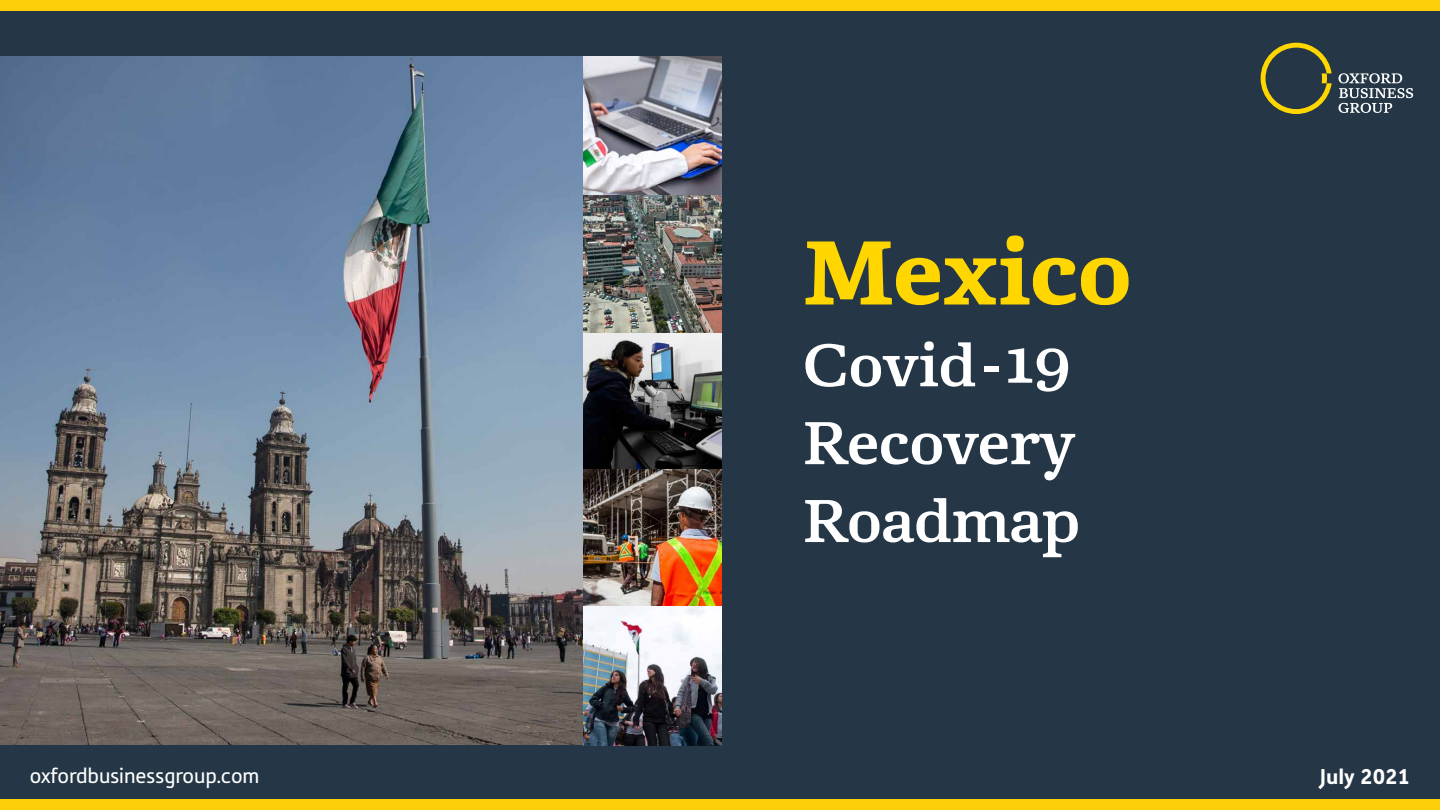
<style>
.page{position:relative;width:1440px;height:810px;background:#fff}
.page>*{position:absolute;margin:0;border:0;box-sizing:border-box;transform-origin:0 0}
.t1{font:700 90px "Kunstuff";letter-spacing:-.005em;color:#ffd600}
.t2{font:500 60px "Kunstuff";letter-spacing:-.01em;color:#fff}
.t3{font:22.5px "Tabula ITC Std";color:#fff}
.t4{font:900 22.5px "Tabula ITC Std";color:#fff}
</style>
<div class="page">
<div style="left:0;top:11px;width:1440px;height:788px;background:#253746"></div>
<div style="left:0;top:0;width:1440px;height:11px;background:#fccf0a"></div>
<div style="left:0;top:799px;width:1440px;height:11px;background:#fccf0a"></div>
<img style="left:0;top:333px;width:721px;height:412px">
<img style="left:583px;top:470px;width:138px;height:137px">
<img style="left:583px;top:607px;width:138px;height:138px">
<img style="left:583px;top:195px;width:138px;height:138px">
<img style="left:583px;top:56px;width:138px;height:139px">
<svg style="left:0;top:56px;width:583px;height:688px;background:#6f7c8c"></svg>
<svg style="left:1261px;top:43px;width:71px;height:71px"></svg>
<svg style="left:1339px;top:73px;width:74px;height:40px"></svg>
<h1 class="t1" style="left:802px;top:218px;width:330px">Mexico</h1>
<h2 class="t2" style="left:802px;top:329px;width:175px">Covid</h2>
<h2 class="t2" style="left:980px;top:326px;width:93px">-19</h2>
<h2 class="t2" style="left:802px;top:407px;width:274px">Recovery</h2>
<h2 class="t2" style="left:802px;top:485px;width:279px">Roadmap</h2>
<p class="t3" style="left:30px;top:763px;width:231px">oxfordbusinessgroup.com</p>
<p class="t4" style="left:1319px;top:764px;width:92px">July 2021</p>
</div>
